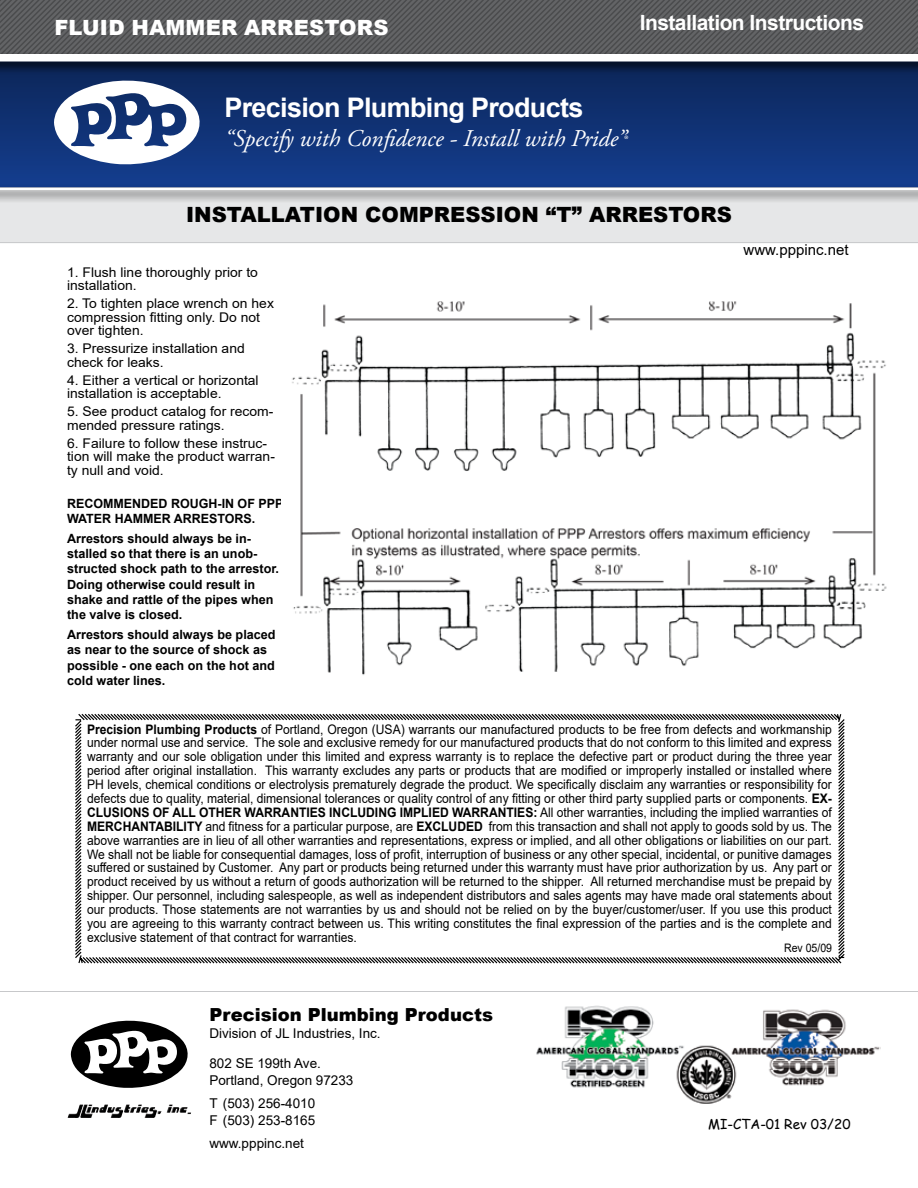
<style>
.page{position:relative;width:918px;height:1188px;background:#fff}
.page>*{position:absolute;margin:0;border:0;box-sizing:border-box;transform-origin:0 0}
.t1{font:700 27px "Arial";letter-spacing:-.025em;color:#fff}
.t2{font:italic 24px "Adobe Garamond Pro";color:#fff}
.t3{font:900 21px "Arial";color:#000}
.t4{font:700 21px "Arial";letter-spacing:-.025em;color:#fff}
.t5{font:900 21px "Arial";letter-spacing:.01em;color:#fff}
.t6{font:900 18px "Arial";color:#000}
.t7{font:15px "Arial";color:#000}
.t8{font:13.5px/16.5px "Arial";color:#000}
.t9{font:13.5px "Comic Sans MS";color:#000}
.t10{font:13.35px/13.5px "Arial";color:#000;scale:1.04 1}
.t11{font:13.2px/14px "Arial";color:#000;text-align:justify;scale:.92 1}
.t12{font:700 12.75px/15.3px "Arial";color:#000}
.t13{font:11.7px "Arial";color:#000;scale:.9 1}
.s1{font-size:13.95px}
.s2{font-weight:700}
</style>
<div class="page">
<div style="left:0;top:165px;width:918px;height:20px;background:#133c8a"></div>
<div style="left:0;top:204px;width:918px;height:39px;background:#e6e7e8"></div>
<svg style="left:0;top:0;width:918px;height:165px;background:#364a70"></svg>
<div style="left:0;top:51px;width:918px;height:24px;background:#000;opacity:.75"></div>
<div style="left:0;top:54px;width:918px;height:8px;background:#fff"></div>
<div style="left:0;top:185px;width:918px;height:19px;background:#000;opacity:.75"></div>
<hr style="left:0;top:188px;width:918px;height:2px;background:#fff">
<svg style="left:75px;top:714px;width:770px;height:250px"></svg>
<hr style="left:0;top:991px;width:918px;height:1px;background:#c7c8ca">
<img style="left:80px;top:1104px;width:93px;height:14px">
<svg style="left:71px;top:1020px;width:117px;height:68px"></svg>
<img style="left:536px;top:1005px;width:345px;height:99px">
<img style="left:292px;top:301px;width:595px;height:374px">
<h3 class="t5" style="left:54px;top:12px;width:336px">FLUID HAMMER ARRESTORS</h3>
<h3 class="t4" style="left:640px;top:8px;width:226px">Installation Instructions</h3>
<h1 class="t1" style="left:224px;top:88px;width:361px">Precision Plumbing Products</h1>
<h2 class="t2" style="left:224px;top:124px;width:404px">“Specify with Confidence - Install with Pride”<span class="s1">®</span></h2>
<h3 class="t3" style="left:186px;top:199px;width:547px">INSTALLATION COMPRESSION “T” ARRESTORS</h3>
<p class="t10" style="left:67px;top:265px;width:185px">1. Flush line thoroughly prior to installation.</p>
<p class="t10" style="left:67px;top:297px;width:200px">2. To tighten place wrench on hex compression fitting only. Do not over tighten.</p>
<p class="t10" style="left:67px;top:342px;width:172px">3. Pressurize installation and check for leaks.</p>
<p class="t10" style="left:67px;top:373px;width:186px">4. Either a vertical or horizontal installation is acceptable.</p>
<p class="t10" style="left:67px;top:405px;width:200px">5. See product catalog for recom&shy;mended pressure ratings.</p>
<p class="t10" style="left:67px;top:436px;width:201px">6. Failure to follow these instruc&shy;tion will make the product warran&shy;ty null and void.</p>
<p class="t12" style="left:67px;top:496px;width:218px">RECOMMENDED ROUGH-IN OF PPP<br>WATER HAMMER ARRESTORS.</p>
<p class="t12" style="left:67px;top:531px;width:213px">Arrestors should always be in&shy;stalled so that there is an unob&shy;structed shock path to the arrestor.<br>Doing otherwise could result in shake and rattle of the pipes when the valve is closed.</p>
<p class="t12" style="left:67px;top:627px;width:210px">Arrestors should always be placed as near to the source of shock as possible - one each on the hot and cold water lines.</p>
<p class="t7" style="left:744px;top:240px;width:107px">www.pppinc.net</p>
<p class="t11" style="left:87px;top:722px;width:811px"><span class="s2">Precision Plumbing Products</span> of Portland, Oregon (USA) warrants our manufactured products to be free from defects and workmanship under normal use and service. The sole and exclusive remedy for our manufactured products that do not conform to this limited and express warranty and our sole obligation under this limited and express warranty is to replace the defective part or product during the three year period after original installation. This warranty excludes any parts or products that are modified or improperly installed or installed where PH levels, chemical conditions or electrolysis prematurely degrade the product. We specifically disclaim any warranties or responsibility for defects due to quality, material, dimensional tolerances or quality control of any fitting or other third party supplied parts or components. <span class="s2">EX-CLUSIONS OF ALL OTHER WARRANTIES INCLUDING IMPLIED WARRANTIES:</span> All other warranties, including the implied warranties of <span class="s2">MERCHANTABILITY</span> and fitness for a particular purpose, are <span class="s2">EXCLUDED</span> from this transaction and shall not apply to goods sold by us. The above warranties are in lieu of all other warranties and representations, express or implied, and all other obligations or liabilities on our part.<br>We shall not be liable for consequential damages, loss of profit, interruption of business or any other special, incidental, or punitive damages suffered or sustained by Customer. Any part or products being returned under this warranty must have prior authorization by us. Any part or product received by us without a return of goods authorization will be returned to the shipper. All returned merchandise must be prepaid by shipper. Our personnel, including salespeople, as well as independent distributors and sales agents may have made oral statements about our products. Those statements are not warranties by us and should not be relied on by the buyer/customer/user. If you use this product you are agreeing to this warranty contract between us. This writing constitutes the final expression of the parties and is the complete and exclusive statement of that contract for warranties.</p>
<p class="t13" style="left:784px;top:940px;width:55px">Rev 05/09</p>
<h3 class="t6" style="left:209px;top:1002px;width:285px">Precision Plumbing Products</h3>
<p class="t8" style="left:209px;top:1025px;width:173px">Division of JL Industries, Inc.</p>
<p class="t8" style="left:209px;top:1055px;width:146px">802 SE 199th Ave.<br>Portland, Oregon 97233</p>
<p class="t8" style="left:209px;top:1095px;width:107px">T (503) 256-4010<br>F (503) 253-8165</p>
<p class="t8" style="left:209px;top:1135px;width:96px">www.pppinc.net</p>
<p class="t9" style="left:708px;top:1114px;width:144px">MI-CTA-01 Rev 03/20</p>
</div>
